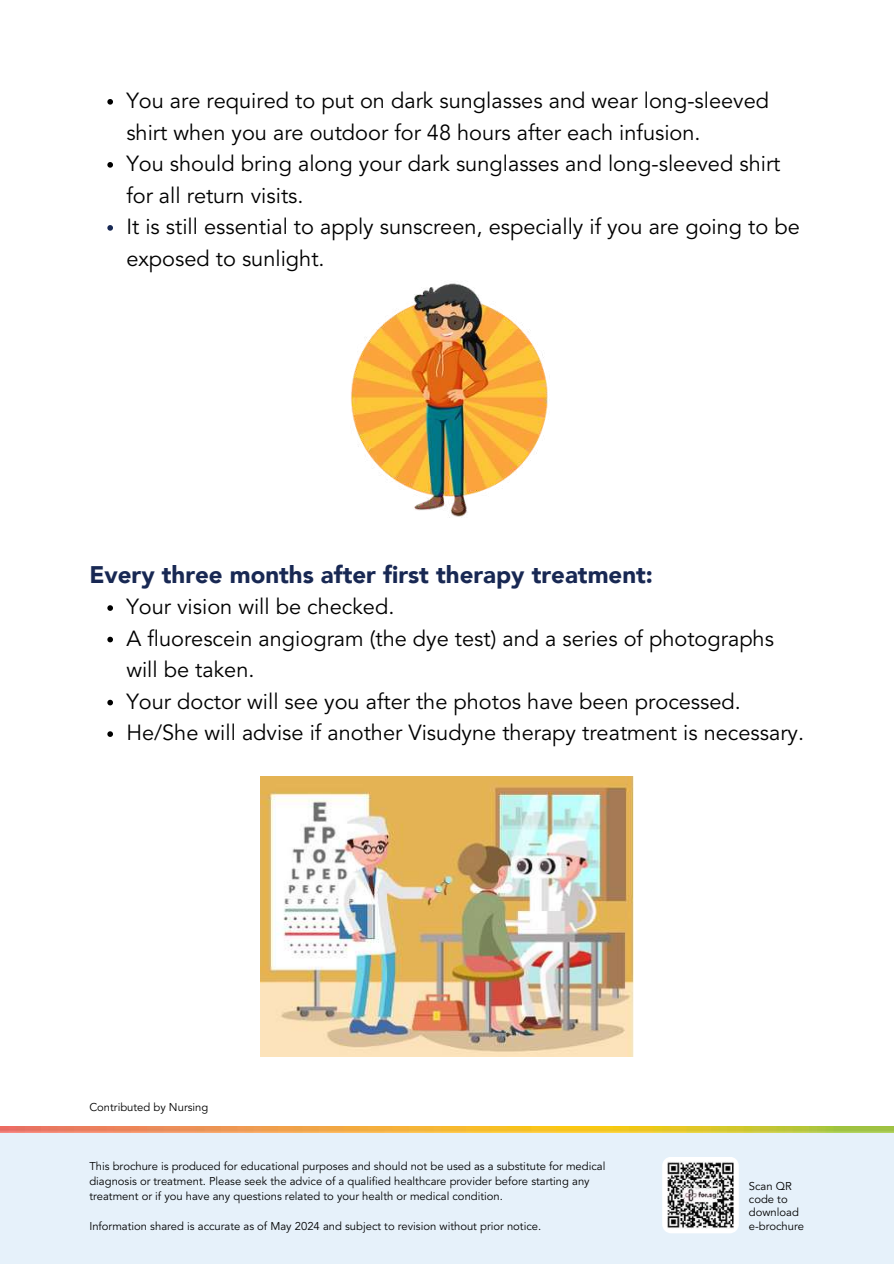
<style>
.page{position:relative;width:894px;height:1264px;background:#fff}
.page>*{position:absolute;margin:0;border:0;box-sizing:border-box;transform-origin:0 0}
.t1{font:900 24px "Avenir LT";color:#182853}
.t2{font:21.75px/31.5px "Avenir LT Std";color:#000}
.t3{font:11.25px/13.2px "Avenir LT Std";color:#000}
</style>
<div class="page">
<div style="left:0;top:1130px;width:893px;height:133px;background:#e6f1fa"></div>
<svg style="left:662px;top:1157px;width:76px;height:76px"></svg>
<img style="left:0;top:1126px;width:893px;height:6px">
<img style="left:666px;top:1161px;width:67px;height:67px">
<img style="left:350px;top:283px;width:198px;height:234px">
<img style="left:260px;top:776px;width:373px;height:280px">
<svg style="left:107px;top:99px;width:6px;height:6px"></svg>
<svg style="left:107px;top:162px;width:6px;height:6px"></svg>
<svg style="left:107px;top:225px;width:6px;height:6px"></svg>
<svg style="left:107px;top:605px;width:6px;height:6px"></svg>
<svg style="left:107px;top:636px;width:6px;height:6px"></svg>
<svg style="left:107px;top:699px;width:6px;height:6px"></svg>
<svg style="left:107px;top:731px;width:6px;height:6px"></svg>
<p class="t2" style="left:126px;top:87px;width:674px">You are required to put on dark sunglasses and wear long-sleeved shirt when you are outdoor for 48 hours after each infusion.<br>You should bring along your dark sunglasses and long-sleeved shirt for all return visits.<br>It is still essential to apply sunscreen, especially if you are going to be exposed to sunlight.</p>
<p class="t1" style="left:89px;top:560px;width:565px">Every three months after first therapy treatment:</p>
<p class="t2" style="left:126px;top:593px;width:679px">Your vision will be checked.<br>A fluorescein angiogram (the dye test) and a series of photographs will be taken.<br>Your doctor will see you after the photos have been processed.<br>He/She will advise if another Visudyne therapy treatment is necessary.</p>
<p class="t3" style="left:89px;top:1101px;width:120px">Contributed by Nursing</p>
<p class="t3" style="left:89px;top:1159px;width:517px;line-height:15px">This brochure is produced for educational purposes and should not be used as a substitute for medical diagnosis or treatment. Please seek the advice of a qualified healthcare provider before starting any treatment or if you have any questions related to your health or medical condition.</p>
<p class="t3" style="left:89px;top:1220px;width:453px">Information shared is accurate as of May 2024 and subject to revision without prior notice.</p>
<p class="t3" style="left:748px;top:1180px;width:57px">Scan QR code to download e-brochure</p>
</div>
